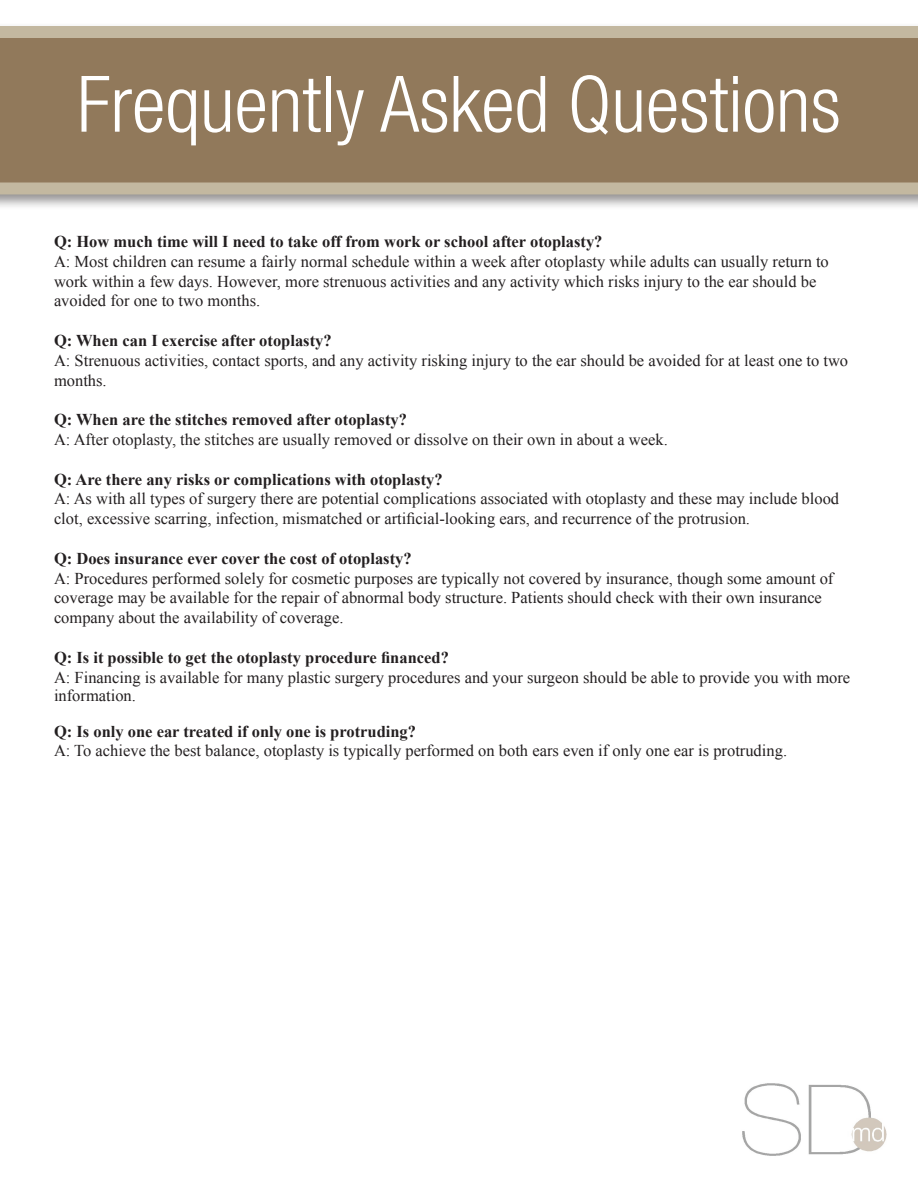
<style>
.page{position:relative;width:918px;height:1188px;background:#fff}
.page>*{position:absolute;margin:0;border:0;box-sizing:border-box;transform-origin:0 0}
.t1{font:300 condensed 78px "Helvetica Neue LT Std";color:#fff}
.t2{font:16.5px/19.8px "Times New Roman";color:#231f20}
.t3{font:700 16.5px "Times New Roman";color:#231f20}
</style>
<div class="page">
<div style="left:0;top:22px;width:918px;height:189px;background:#231f20;opacity:.5"></div>
<svg style="left:0;top:26px;width:918px;height:169px;background:#988264"></svg>
<img style="left:742px;top:1083px;width:145px;height:73px">
<h1 class="t1" style="left:77px;top:59px;width:765px">Frequently Asked Questions</h1>
<p class="t3" style="left:54px;top:230px;width:550px">Q: How much time will I need to take off from work or school after otoplasty?</p>
<p class="t2" style="left:54px;top:251px;width:776px">A: Most children can resume a fairly normal schedule within a week after otoplasty while adults can usually return to work within a few days. However, more strenuous activities and any activity which risks injury to the ear should be avoided for one to two months.</p>
<p class="t3" style="left:54px;top:329px;width:279px">Q: When can I exercise after otoplasty?</p>
<p class="t2" style="left:54px;top:350px;width:796px">A: Strenuous activities, contact sports, and any activity risking injury to the ear should be avoided for at least one to two months.</p>
<p class="t3" style="left:54px;top:408px;width:355px">Q: When are the stitches removed after otoplasty?</p>
<p class="t2" style="left:54px;top:429px;width:615px">A: After otoplasty, the stitches are usually removed or dissolve on their own in about a week.</p>
<p class="t3" style="left:54px;top:468px;width:390px">Q: Are there any risks or complications with otoplasty?</p>
<p class="t2" style="left:54px;top:489px;width:787px">A: As with all types of surgery there are potential complications associated with otoplasty and these may include blood clot, excessive scarring, infection, mismatched or artificial-looking ears, and recurrence of the protrusion.</p>
<p class="t3" style="left:54px;top:547px;width:359px">Q: Does insurance ever cover the cost of otoplasty?</p>
<p class="t2" style="left:54px;top:568px;width:781px">A: Procedures performed solely for cosmetic purposes are typically not covered by insurance, though some amount of coverage may be available for the repair of abnormal body structure. Patients should check with their own insurance company about the availability of coverage.</p>
<p class="t3" style="left:54px;top:646px;width:396px">Q: Is it possible to get the otoplasty procedure financed?</p>
<p class="t2" style="left:54px;top:668px;width:798px;line-height:18px">A: Financing is available for many plastic surgery procedures and your surgeon should be able to provide you with more information.</p>
<p class="t3" style="left:54px;top:720px;width:364px">Q: Is only one ear treated if only one is protruding?</p>
<p class="t2" style="left:54px;top:741px;width:735px">A: To achieve the best balance, otoplasty is typically performed on both ears even if only one ear is protruding.</p>
</div>
